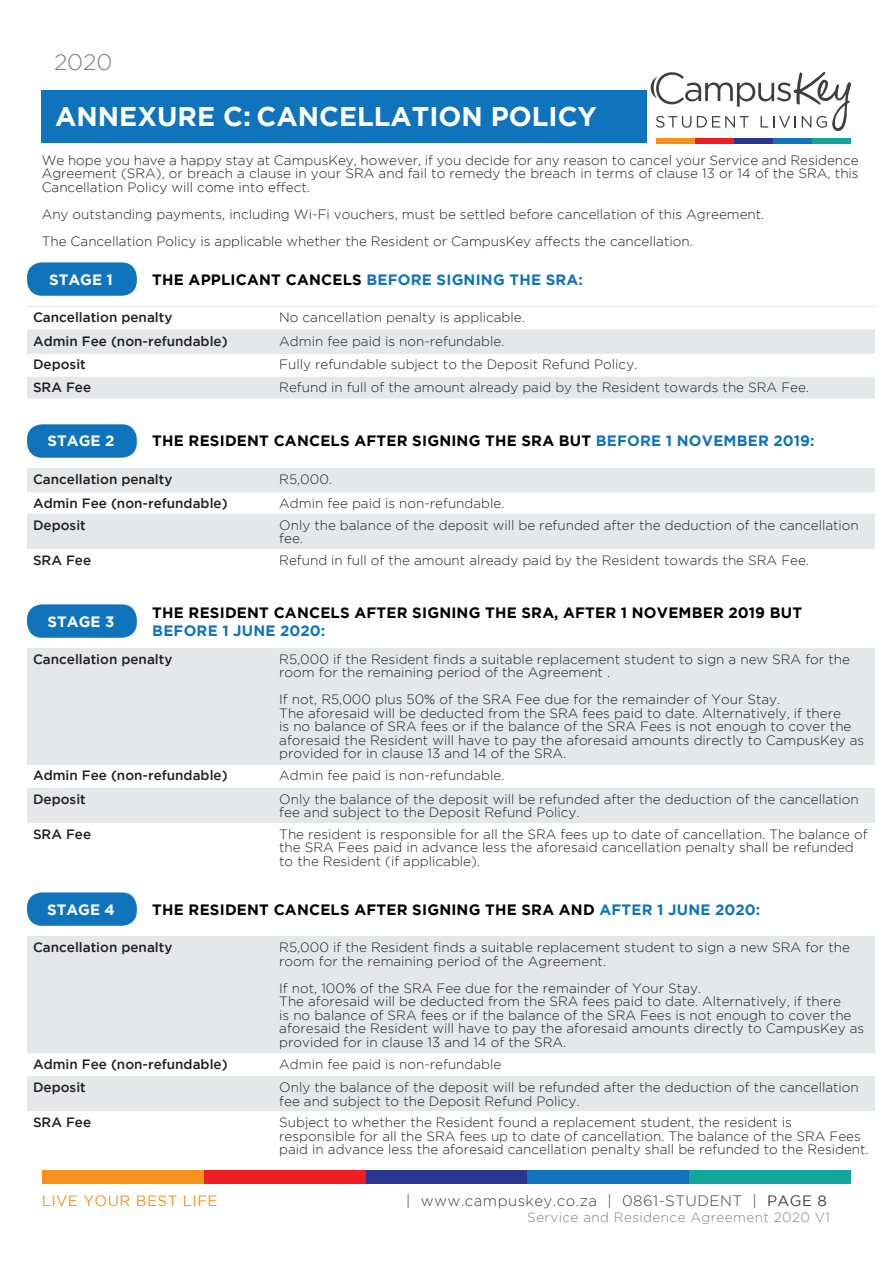
<style>
.page{position:relative;width:893px;height:1263px;background:#fff}
.page>*{position:absolute;margin:0;border:0;box-sizing:border-box;transform-origin:0 0}
.t1{font:700 27px "Gotham";color:#fff}
.t2{font:300 22.5px "Gotham";color:#808285}
.t3{font:700 15px "Gotham";letter-spacing:.015em;color:#000}
.t4{font:700 15px "Gotham";letter-spacing:.015em;color:#1074bc}
.t5{font:300 15px "Gotham";letter-spacing:.03em;color:#3e3e3f}
.t6{font:700 15px "Gotham";color:#fff}
.t7{font:15px "Gotham";letter-spacing:.03em;color:#f7931d}
.t8{font:300 13.5px/13.5px "Gotham";color:#231f20}
.t9{font:500 13.5px "Gotham";color:#231f20}
.t10{font:300 13.5px "Gotham";letter-spacing:.03em;color:#808285}
.s1{color:#000}
.s2{color:#1074bc}
.s3{font-weight:400}
</style>
<div class="page">
<div style="left:42px;top:1170px;width:162px;height:13px;background:#f7931d"></div>
<div style="left:204px;top:1170px;width:162px;height:13px;background:#ee1d23"></div>
<div style="left:366px;top:1170px;width:161px;height:13px;background:#283890"></div>
<div style="left:527px;top:1170px;width:162px;height:13px;background:#1074bc"></div>
<div style="left:689px;top:1170px;width:162px;height:13px;background:#12a79d"></div>
<div style="left:42px;top:90px;width:605px;height:53px;background:#1074bc"></div>
<div style="left:656px;top:138px;width:39px;height:6px;background:#f7931d"></div>
<div style="left:695px;top:138px;width:39px;height:6px;background:#ee1d23"></div>
<div style="left:734px;top:138px;width:39px;height:6px;background:#283890"></div>
<div style="left:773px;top:138px;width:39px;height:6px;background:#1074bc"></div>
<div style="left:812px;top:138px;width:39px;height:6px;background:#12a79d"></div>
<svg style="left:651px;top:72px;width:200px;height:59px"></svg>
<div style="left:27px;top:262px;width:110px;height:34px;background:#1074bc;border-radius:15px"></div>
<div style="left:27px;top:331px;width:848px;height:22px;background:#e6e7e9"></div>
<div style="left:27px;top:377px;width:848px;height:21px;background:#e6e7e9"></div>
<hr style="left:27px;top:306px;width:246px;height:1px;background:#e6e7e9">
<hr style="left:273px;top:306px;width:602px;height:1px;background:#e6e7e9">
<hr style="left:27px;top:330px;width:246px;height:1px;background:#e6e7e9">
<hr style="left:273px;top:330px;width:602px;height:1px;background:#e6e7e9">
<hr style="left:27px;top:353px;width:246px;height:1px;background:#e6e7e9">
<hr style="left:273px;top:353px;width:602px;height:1px;background:#e6e7e9">
<div style="left:27px;top:424px;width:110px;height:34px;background:#1074bc;border-radius:15px"></div>
<div style="left:27px;top:604px;width:110px;height:34px;background:#1074bc;border-radius:15px"></div>
<div style="left:27px;top:469px;width:848px;height:22px;background:#e6e7e9"></div>
<div style="left:27px;top:514px;width:848px;height:35px;background:#e6e7e9"></div>
<hr style="left:27px;top:468px;width:246px;height:1px;background:#e6e7e9">
<hr style="left:273px;top:468px;width:602px;height:1px;background:#e6e7e9">
<hr style="left:27px;top:491px;width:246px;height:1px;background:#e6e7e9">
<hr style="left:273px;top:491px;width:602px;height:1px;background:#e6e7e9">
<div style="left:27px;top:648px;width:848px;height:116px;background:#e6e7e9"></div>
<div style="left:27px;top:788px;width:848px;height:35px;background:#e6e7e9"></div>
<hr style="left:27px;top:764px;width:246px;height:1px;background:#e6e7e9">
<hr style="left:273px;top:764px;width:602px;height:1px;background:#e6e7e9">
<div style="left:27px;top:937px;width:848px;height:115px;background:#e6e7e9"></div>
<div style="left:27px;top:1076px;width:848px;height:35px;background:#e6e7e9"></div>
<hr style="left:27px;top:936px;width:246px;height:1px;background:#e6e7e9">
<hr style="left:273px;top:936px;width:602px;height:1px;background:#e6e7e9">
<hr style="left:27px;top:1052px;width:246px;height:1px;background:#e6e7e9">
<hr style="left:273px;top:1052px;width:602px;height:1px;background:#e6e7e9">
<div style="left:27px;top:892px;width:110px;height:34px;background:#1074bc;border-radius:15px"></div>
<h2 class="t2" style="left:54px;top:50px;width:60px">2020</h2>
<h1 class="t1" style="left:55px;top:101px;width:543px">ANNEXURE C: CANCELLATION POLICY</h1>
<p class="t8" style="left:42px;top:153px;width:819px;text-align:justify">We hope you have a happy stay at CampusKey, however, if you decide for any reason to cancel your Service and Residence Agreement (SRA), or breach a clause in your SRA and fail to remedy the breach in terms of clause 13 or 14 of the SRA, this Cancellation Policy will come into effect.</p>
<p class="t8" style="left:42px;top:207px;width:724px">Any outstanding payments, including Wi-Fi vouchers, must be settled before cancellation of this Agreement.</p>
<p class="t8" style="left:42px;top:234px;width:653px">The Cancellation Policy is applicable whether the Resident or CampusKey affects the cancellation.</p>
<p class="t6" style="left:49px;top:271px;width:65px">STAGE 1</p>
<p class="t4" style="left:152px;top:271px;width:432px"><span class="s1">THE APPLICANT CANCELS</span> BEFORE SIGNING THE SRA:</p>
<p class="t9" style="left:33px;top:310px;width:141px">Cancellation penalty</p>
<p class="t8" style="left:279px;top:311px;width:247px">No cancellation penalty is applicable.</p>
<p class="t9" style="left:33px;top:333px;width:196px">Admin Fee (non-refundable)</p>
<p class="t8" style="left:279px;top:334px;width:227px">Admin fee paid is non-refundable.</p>
<p class="t9" style="left:33px;top:357px;width:54px">Deposit</p>
<p class="t8" style="left:279px;top:357px;width:360px">Fully refundable subject to the Deposit Refund Policy.</p>
<p class="t9" style="left:33px;top:380px;width:60px">SRA Fee</p>
<p class="t8" style="left:279px;top:381px;width:531px">Refund in full of the amount already paid by the Resident towards the SRA Fee.</p>
<p class="t6" style="left:48px;top:432px;width:68px">STAGE 2</p>
<p class="t3" style="left:152px;top:432px;width:664px">THE RESIDENT CANCELS AFTER SIGNING THE SRA BUT <span class="s2">BEFORE 1 NOVEMBER 2019:</span></p>
<p class="t9" style="left:33px;top:472px;width:141px">Cancellation penalty</p>
<p class="t8" style="left:279px;top:473px;width:54px">R5,000.</p>
<p class="t9" style="left:33px;top:495px;width:196px">Admin Fee (non-refundable)</p>
<p class="t8" style="left:279px;top:496px;width:227px">Admin fee paid is non-refundable.</p>
<p class="t9" style="left:33px;top:517px;width:54px">Deposit</p>
<p class="t8" style="left:279px;top:518px;width:581px">Only the balance of the deposit will be refunded after the deduction of the cancellation fee.</p>
<p class="t9" style="left:33px;top:552px;width:60px">SRA Fee</p>
<p class="t8" style="left:279px;top:553px;width:531px">Refund in full of the amount already paid by the Resident towards the SRA Fee.</p>
<p class="t6" style="left:48px;top:612px;width:68px">STAGE 3</p>
<p class="t3" style="left:152px;top:603px;width:651px">THE RESIDENT CANCELS AFTER SIGNING THE SRA, AFTER 1 NOVEMBER 2019 BUT</p>
<p class="t4" style="left:152px;top:621px;width:174px">BEFORE 1 JUNE 2020:</p>
<p class="t9" style="left:33px;top:651px;width:141px">Cancellation penalty</p>
<p class="t8" style="left:279px;top:652px;width:572px">R5,000 if the Resident finds a suitable replacement student to sign a new SRA for the room for the remaining period of the Agreement .</p>
<p class="t8" style="left:279px;top:693px;width:503px">If not, R5,000 plus 50% of the SRA Fee due for the remainder of Your Stay.</p>
<p class="t8" style="left:279px;top:706px;width:586px">The aforesaid will be deducted from the SRA fees paid to date. Alternatively, if there<br>is no balance of SRA fees or if the balance of the SRA Fees is not enough to cover the aforesaid the Resident will have to pay the aforesaid amounts directly to CampusKey as provided for in clause 13 and 14 of the SRA.</p>
<p class="t9" style="left:33px;top:768px;width:196px">Admin Fee (non-refundable)</p>
<p class="t8" style="left:279px;top:769px;width:227px">Admin fee paid is non-refundable.</p>
<p class="t9" style="left:33px;top:791px;width:54px">Deposit</p>
<p class="t8" style="left:279px;top:792px;width:581px">Only the balance of the deposit will be refunded after the deduction of the cancellation fee and subject to the Deposit Refund Policy.</p>
<p class="t9" style="left:33px;top:826px;width:60px">SRA Fee</p>
<p class="t8" style="left:279px;top:827px;width:590px">The resident is responsible for all the SRA fees up to date of cancellation. The balance of the SRA Fees paid in advance less the aforesaid cancellation penalty shall be refunded to the Resident (if applicable).</p>
<p class="t6" style="left:47px;top:900px;width:69px">STAGE 4</p>
<p class="t3" style="left:152px;top:900px;width:609px">THE RESIDENT CANCELS AFTER SIGNING THE SRA AND <span class="s2">AFTER 1 JUNE 2020:</span></p>
<p class="t9" style="left:33px;top:940px;width:141px">Cancellation penalty</p>
<p class="t8" style="left:279px;top:941px;width:572px">R5,000 if the Resident finds a suitable replacement student to sign a new SRA for the room for the remaining period of the Agreement.</p>
<p class="t8" style="left:279px;top:981px;width:423px">If not, 100% of the SRA Fee due for the remainder of Your Stay.</p>
<p class="t8" style="left:279px;top:995px;width:586px">The aforesaid will be deducted from the SRA fees paid to date. Alternatively, if there<br>is no balance of SRA fees or if the balance of the SRA Fees is not enough to cover the aforesaid the Resident will have to pay the aforesaid amounts directly to CampusKey as provided for in clause 13 and 14 of the SRA.</p>
<p class="t9" style="left:33px;top:1056px;width:196px">Admin Fee (non-refundable)</p>
<p class="t8" style="left:279px;top:1057px;width:224px">Admin fee paid is non-refundable</p>
<p class="t9" style="left:33px;top:1079px;width:54px">Deposit</p>
<p class="t8" style="left:279px;top:1080px;width:581px">Only the balance of the deposit will be refunded after the deduction of the cancellation fee and subject to the Deposit Refund Policy.</p>
<p class="t9" style="left:33px;top:1115px;width:60px">SRA Fee</p>
<p class="t8" style="left:279px;top:1116px;width:591px">Subject to whether the Resident found a replacement student, the resident is responsible for all the SRA fees up to date of cancellation. The balance of the SRA Fees paid in advance less the aforesaid cancellation penalty shall be refunded to the Resident.</p>
<p class="t7" style="left:42px;top:1192px;width:178px">LIVE YOUR BEST LIFE</p>
<p class="t5" style="left:406px;top:1192px;width:422px">| www.campuskey.co.za | 0861-STUDENT | <span class="s3">PAGE 8</span></p>
<p class="t10" style="left:527px;top:1210px;width:304px">Service and Residence Agreement 2020 V1</p>
</div>
